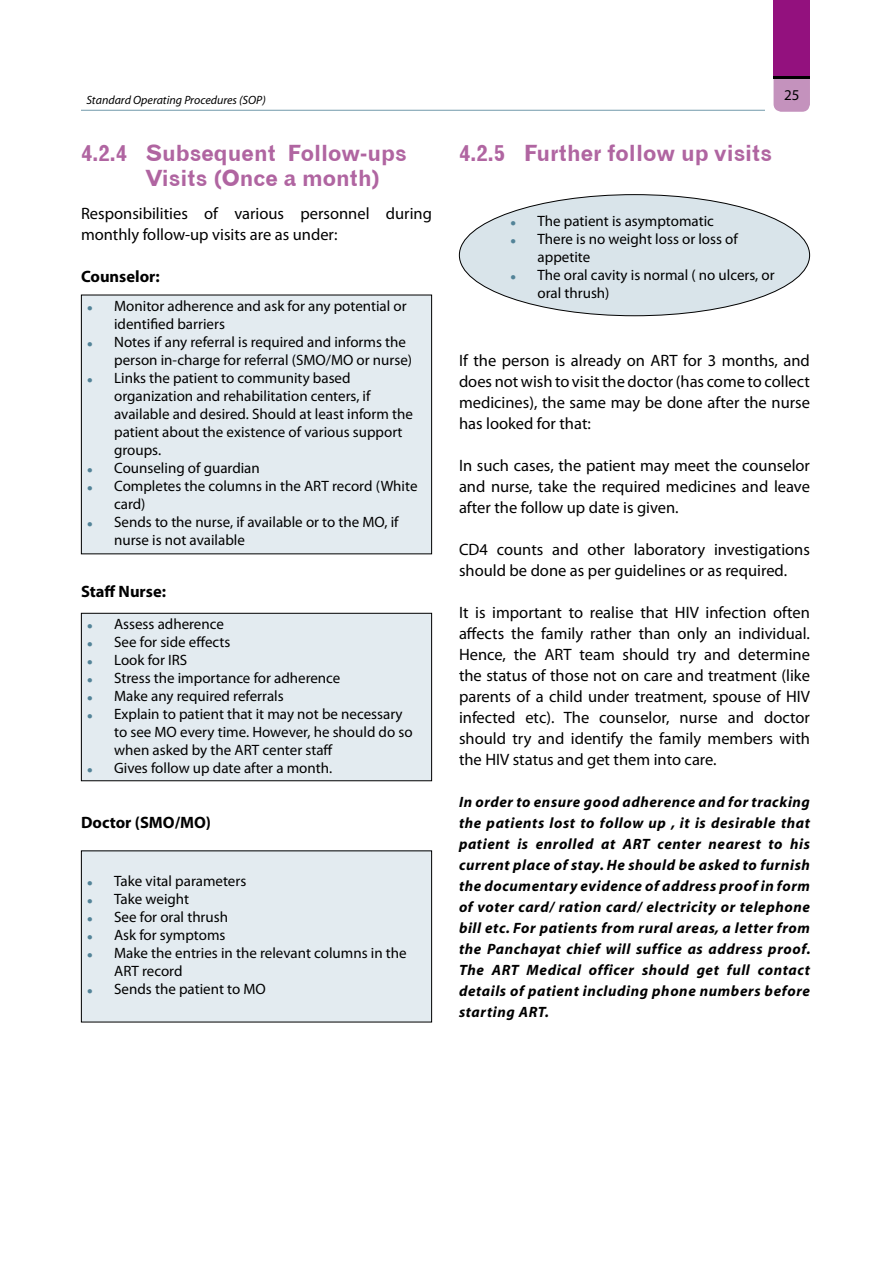
<style>
.page{position:relative;width:891px;height:1269px;background:#fff}
.page>*{position:absolute;margin:0;border:0;box-sizing:border-box;transform-origin:0 0}
.t1{font:22.5px/25.5px "Gothic 720 BT Bold B";color:#b065a1}
.t2{font:16.5px/21px "Myriad Pro";color:#000;text-align:justify}
.t3{font:700 16.5px "Myriad Pro";color:#000}
.t4{font:15px/18px "Myriad Pro";color:#000}
.t5{font:italic 700 15px/21px "Myriad";letter-spacing:.04em;color:#000;text-align:justify}
.t6{font:15px "Myriad";color:#000}
.t7{font:italic 12px "Myriad";color:#000}
.s1{color:#538398}
</style>
<div class="page">
<div style="left:81px;top:295px;width:351px;height:259px;background:#e3ebf0"></div>
<div style="left:81px;top:295px;width:351px;height:259px;border:1px solid #000"></div>
<div style="left:81px;top:851px;width:351px;height:171px;background:#e3ebf0"></div>
<div style="left:81px;top:850px;width:351px;height:172px;border:1px solid #000"></div>
<div style="left:81px;top:613px;width:351px;height:168px;background:#e3ebf0"></div>
<div style="left:81px;top:613px;width:351px;height:168px;border:1px solid #000"></div>
<div style="left:459px;top:195px;width:351px;height:121px;background:#d9e4ea;border-radius:50%"></div>
<div style="left:774px;top:64px;width:36px;height:48px;background:#c492bd;border-radius:8px"></div>
<div style="left:774px;top:0;width:36px;height:78px;background:#93117e"></div>
<hr style="left:774px;top:76px;width:36px;height:3px;background:#000">
<hr style="left:81px;top:110px;width:684px;height:1px;background:#7199ab">
<p class="t7" style="left:86px;top:94px;width:181px">Standard Operating Procedures (SOP)</p>
<h1 class="t1" style="left:146px;top:140px;width:262px;text-indent:-65px">4.2.4 Subsequent Follow-ups<br>Visits (Once a month)</h1>
<p class="t2" style="left:81px;top:203px;width:353px">Responsibilities of various personnel during monthly follow-up visits are as under:</p>
<p class="t3" style="left:81px;top:266px;width:80px">Counselor:</p>
<p class="t4" style="left:114px;top:297px;width:294px;text-indent:-27px"><span class="s1">●</span> Monitor adherence and ask for any potential or identified barriers</p>
<p class="t4" style="left:114px;top:333px;width:300px;text-indent:-27px"><span class="s1">●</span> Notes if any referral is required and informs the person in-charge for referral (SMO/MO or nurse)</p>
<p class="t4" style="left:114px;top:369px;width:300px;text-indent:-27px"><span class="s1">●</span> Links the patient to community based organization and rehabilitation centers, if available and desired. Should at least inform the patient about the existence of various support groups.</p>
<p class="t4" style="left:87px;top:459px;width:174px"><span class="s1">●</span> Counseling of guardian</p>
<p class="t4" style="left:114px;top:477px;width:305px;text-indent:-27px"><span class="s1">●</span> Completes the columns in the ART record (White card)</p>
<p class="t4" style="left:114px;top:513px;width:286px;text-indent:-27px"><span class="s1">●</span> Sends to the nurse, if available or to the MO, if nurse is not available</p>
<p class="t3" style="left:81px;top:581px;width:87px">Staff Nurse:</p>
<p class="t4" style="left:87px;top:615px;width:138px"><span class="s1">●</span> Assess adherence</p>
<p class="t4" style="left:87px;top:633px;width:145px"><span class="s1">●</span> See for side effects</p>
<p class="t4" style="left:87px;top:651px;width:102px"><span class="s1">●</span> Look for IRS</p>
<p class="t4" style="left:87px;top:669px;width:255px"><span class="s1">●</span> Stress the importance for adherence</p>
<p class="t4" style="left:87px;top:687px;width:198px"><span class="s1">●</span> Make any required referrals</p>
<p class="t4" style="left:114px;top:705px;width:300px;text-indent:-27px"><span class="s1">●</span> Explain to patient that it may not be necessary to see MO every time. However, he should do so when asked by the ART center staff</p>
<p class="t4" style="left:87px;top:759px;width:246px"><span class="s1">●</span> Gives follow up date after a month.</p>
<p class="t3" style="left:81px;top:812px;width:131px">Doctor (SMO/MO)</p>
<p class="t4" style="left:87px;top:872px;width:161px"><span class="s1">●</span> Take vital parameters</p>
<p class="t4" style="left:87px;top:890px;width:103px"><span class="s1">●</span> Take weight</p>
<p class="t4" style="left:87px;top:908px;width:142px"><span class="s1">●</span> See for oral thrush</p>
<p class="t4" style="left:87px;top:926px;width:140px"><span class="s1">●</span> Ask for symptoms</p>
<p class="t4" style="left:114px;top:944px;width:294px;text-indent:-27px"><span class="s1">●</span> Make the entries in the relevant columns in the<br>ART record</p>
<p class="t4" style="left:87px;top:980px;width:180px"><span class="s1">●</span> Sends the patient to MO</p>
<p class="t6" style="left:784px;top:88px;width:8px">25</p>
<h1 class="t1" style="left:459px;top:140px;width:315px">4.2.5 Further follow up visits</h1>
<p class="t4" style="left:511px;top:211px;width:205px"><span class="s1">●</span> The patient is asymptomatic</p>
<p class="t4" style="left:538px;top:229px;width:202px;text-indent:-27px"><span class="s1">●</span> There is no weight loss or loss of appetite</p>
<p class="t4" style="left:538px;top:265px;width:239px;text-indent:-27px"><span class="s1">●</span> The oral cavity is normal ( no ulcers, or oral thrush)</p>
<p class="t2" style="left:459px;top:350px;width:352px">If the person is already on ART for 3 months, and does not wish to visit the doctor (has come to collect medicines), the same may be done after the nurse has looked for that:</p>
<p class="t2" style="left:459px;top:455px;width:353px">In such cases, the patient may meet the counselor and nurse, take the required medicines and leave after the follow up date is given.</p>
<p class="t2" style="left:459px;top:539px;width:352px">CD4 counts and other laboratory investigations should be done as per guidelines or as required.</p>
<p class="t2" style="left:459px;top:602px;width:353px">It is important to realise that HIV infection often affects the family rather than only an individual.<br>Hence, the ART team should try and determine the status of those not on care and treatment (like parents of a child under treatment, spouse of HIV infected etc). The counselor, nurse and doctor should try and identify the family members with the HIV status and get them into care.</p>
<p class="t5" style="left:459px;top:792px;width:353px">In order to ensure good adherence and for tracking the patients lost to follow up , it is desirable that patient is enrolled at ART center nearest to his current place of stay. He should be asked to furnish the documentary evidence of address proof in form of voter card/ ration card/ electricity or telephone bill etc. For patients from rural areas, a letter from the Panchayat chief will suffice as address proof.<br>The ART Medical officer should get full contact details of patient including phone numbers before starting ART.</p>
</div>
